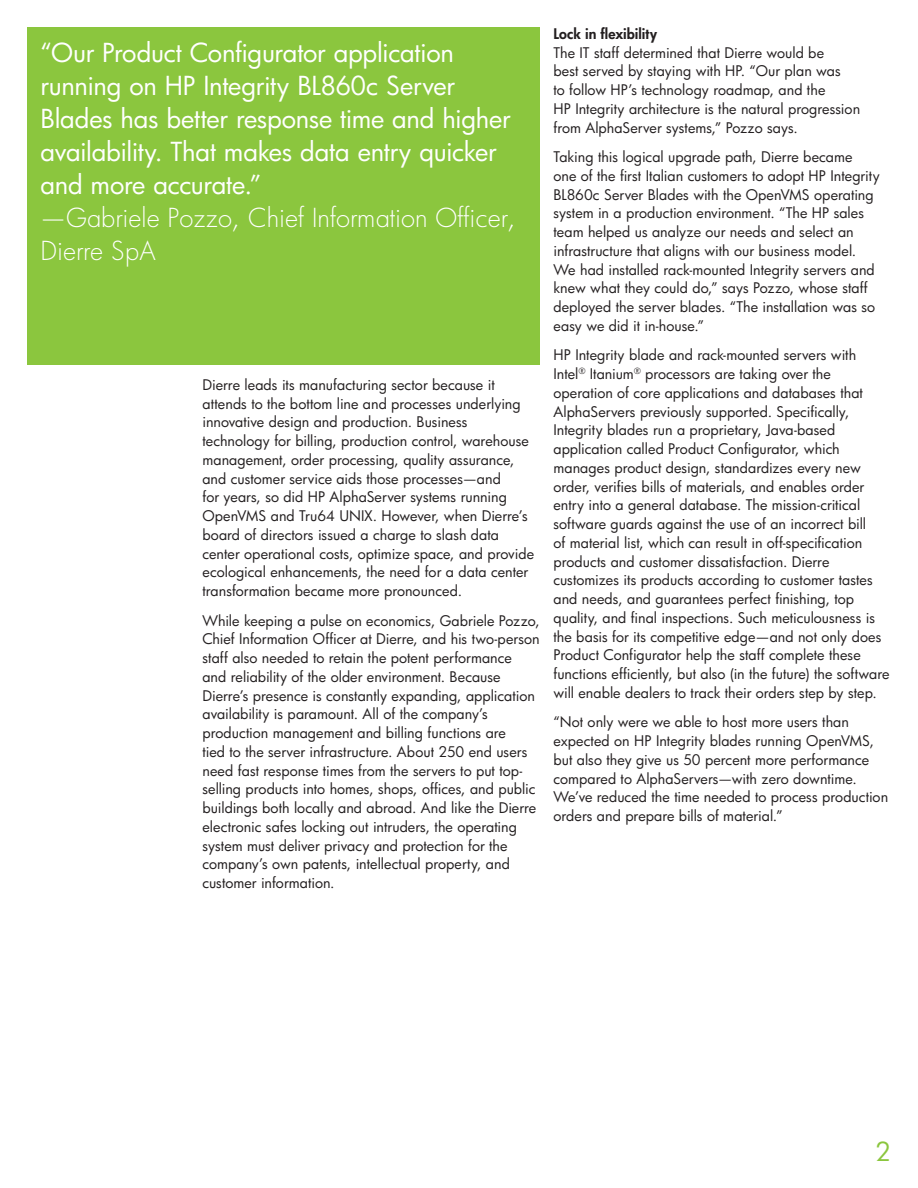
<style>
.page{position:relative;width:918px;height:1188px;background:#fff}
.page>*{position:absolute;margin:0;border:0;box-sizing:border-box;transform-origin:0 0}
.t1{font:25.5px/33px "HP Futura";letter-spacing:-.01em;color:#fff}
.t2{font:300 25.5px/33px "HP Futura";color:#fff}
.t3{font:25.5px "HP Futura";color:#8bc63e}
.t4{font:14.25px/18.8px "HP Futura";color:#231f20}
.t5{font:800 14.25px "HP Futura";color:#231f20}
</style>
<div class="page">
<div style="left:27px;top:27px;width:513px;height:337px;background:#8bc63e"></div>
<h1 class="t1" style="left:40px;top:35px;width:472px">“Our Product Configurator application running on HP Integrity BL860c Server Blades has better response time and higher availability. That makes data entry quicker and more accurate.”</h1>
<h1 class="t2" style="left:40px;top:200px;width:477px">—Gabriele Pozzo, Chief Information Officer,<br>Dierre SpA</h1>
<p class="t4" style="left:202px;top:375px;width:333px">Dierre leads its manufacturing sector because it attends to the bottom line and processes underlying innovative design and production. Business technology for billing, production control, warehouse management, order processing, quality assurance, and customer service aids those processes—and<br>for years, so did HP AlphaServer systems running OpenVMS and Tru64 UNIX. However, when Dierre’s board of directors issued a charge to slash data center operational costs, optimize space, and provide ecological enhancements, the need for a data center transformation became more pronounced.</p>
<p class="t4" style="left:202px;top:611px;width:339px">While keeping a pulse on economics, Gabriele Pozzo, Chief Information Officer at Dierre, and his two-person staff also needed to retain the potent performance<br>and reliability of the older environment. Because Dierre’s presence is constantly expanding, application availability is paramount. All of the company’s production management and billing functions are<br>tied to the server infrastructure. About 250 end users need fast response times from the servers to put top&shy;selling products into homes, shops, offices, and public buildings both locally and abroad. And like the Dierre electronic safes locking out intruders, the operating system must deliver privacy and protection for the company’s own patents, intellectual property, and customer information.</p>
<p class="t5" style="left:554px;top:24px;width:105px">Lock in flexibility</p>
<p class="t4" style="left:554px;top:43px;width:308px">The IT staff determined that Dierre would be<br>best served by staying with HP. “Our plan was<br>to follow HP’s technology roadmap, and the<br>HP Integrity architecture is the natural progression from AlphaServer systems,” Pozzo says.</p>
<p class="t4" style="left:554px;top:147px;width:328px">Taking this logical upgrade path, Dierre became<br>one of the first Italian customers to adopt HP Integrity BL860c Server Blades with the OpenVMS operating system in a production environment. “The HP sales team helped us analyze our needs and select an infrastructure that aligns with our business model.<br>We had installed rack-mounted Integrity servers and knew what they could do,” says Pozzo, whose staff deployed the server blades. “The installation was so easy we did it in-house.”</p>
<p class="t4" style="left:554px;top:346px;width:337px">HP Integrity blade and rack-mounted servers with Intel<sup>®</sup> Itanium<sup>®</sup> processors are taking over the operation of core applications and databases that AlphaServers previously supported. Specifically, Integrity blades run a proprietary, Java-based application called Product Configurator, which manages product design, standardizes every new order, verifies bills of materials, and enables order entry into a general database. The mission-critical software guards against the use of an incorrect bill<br>of material list, which can result in off-specification products and customer dissatisfaction. Dierre customizes its products according to customer tastes and needs, and guarantees perfect finishing, top quality, and final inspections. Such meticulousness is the basis for its competitive edge—and not only does Product Configurator help the staff complete these functions efficiently, but also (in the future) the software will enable dealers to track their orders step by step.</p>
<p class="t4" style="left:554px;top:713px;width:336px">“Not only were we able to host more users than expected on HP Integrity blades running OpenVMS, but also they give us 50 percent more performance compared to AlphaServers—with zero downtime.<br>We’ve reduced the time needed to process production orders and prepare bills of material.”</p>
<h1 class="t3" style="left:875px;top:1134px;width:17px">2</h1>
</div>
